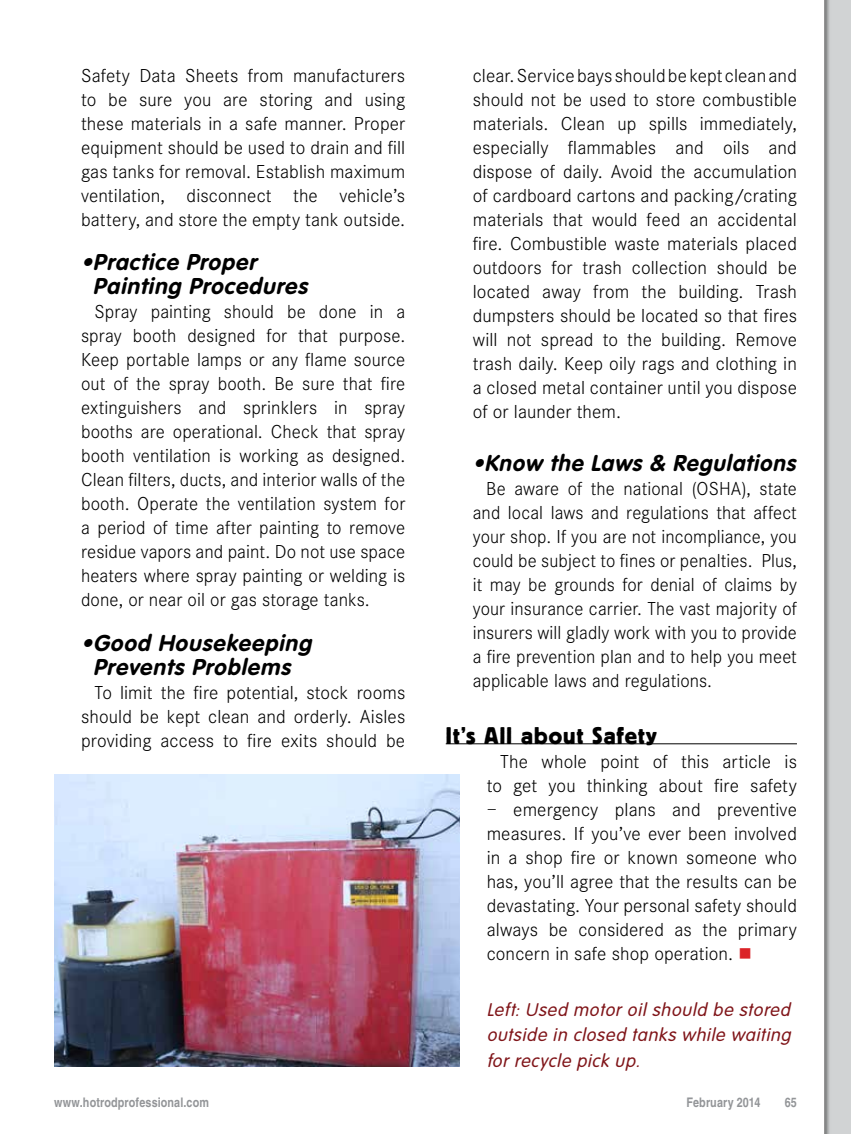
<style>
.page{position:relative;width:851px;height:1134px;background:#fff}
.page>*{position:absolute;margin:0;border:0;box-sizing:border-box;transform-origin:0 0}
.t1{font:24px "Block BE";letter-spacing:.045em;color:#000}
.t2{font:italic 700 22.5px/24px "Corporate Rounded";letter-spacing:.045em;color:#000}
.t3{font:300 19.5px/24px "Corporate S";letter-spacing:.005em;color:#000;text-align:justify}
.t4{font:italic 18px/25.5px "Corporate Rounded";letter-spacing:.045em;color:#801519;text-align:justify}
.t5{font:700 13.2px "Helvetica";letter-spacing:.01em;color:#939598;scale:.82 1}
.s1{color:#db2328}
</style>
<div class="page">
<svg style="left:824px;top:0;width:26px;height:1134px;background:#c5c7c8"></svg>
<hr style="left:446px;top:744px;width:350px;height:1px;background:#000">
<img style="left:54px;top:775px;width:405px;height:291px">
<p class="t3" style="left:81px;top:64px;width:326px">Safety Data Sheets from manufacturers to be sure you are storing and using these materials in a safe manner. Proper equipment should be used to drain and fill gas tanks for removal. Establish maximum ventilation, disconnect the vehicle’s battery, and store the empty tank outside.</p>
<p class="t2" style="left:93px;top:250px;width:216px;text-indent:-12px">•Practice Proper<br>Painting Procedures</p>
<p class="t3" style="left:81px;top:300px;width:326px;text-indent:13px">Spray painting should be done in a spray booth designed for that purpose.<br>Keep portable lamps or any flame source out of the spray booth. Be sure that fire extinguishers and sprinklers in spray booths are operational. Check that spray booth ventilation is working as designed.<br>Clean filters, ducts, and interior walls of the booth. Operate the ventilation system for a period of time after painting to remove residue vapors and paint. Do not use space heaters where spray painting or welding is done, or near oil or gas storage tanks.</p>
<p class="t2" style="left:81px;top:630px;width:231px;text-align:center">•Good Housekeeping<br>Prevents Problems</p>
<p class="t3" style="left:81px;top:681px;width:326px;text-indent:13px">To limit the fire potential, stock rooms should be kept clean and orderly. Aisles providing access to fire exits should be</p>
<p class="t3" style="left:472px;top:64px;width:326px">clear. Service bays should be kept clean and should not be used to store combustible materials. Clean up spills immediately, especially flammables and oils and dispose of daily. Avoid the accumulation of cardboard cartons and packing/crating materials that would feed an accidental fire. Combustible waste materials placed outdoors for trash collection should be located away from the building. Trash dumpsters should be located so that fires will not spread to the building. Remove trash daily. Keep oily rags and clothing in a closed metal container until you dispose of or launder them.</p>
<p class="t2" style="left:472px;top:451px;width:324px">•Know the Laws &amp; Regulations</p>
<p class="t3" style="left:472px;top:477px;width:326px;text-indent:14px">Be aware of the national (OSHA), state and local laws and regulations that affect your shop. If you are not incompliance, you could be subject to fines or penalties. Plus, it may be grounds for denial of claims by your insurance carrier. The vast majority of insurers will gladly work with you to provide a fire prevention plan and to help you meet applicable laws and regulations.</p>
<p class="t1" style="left:446px;top:722px;width:213px">It’s All about Safety</p>
<p class="t3" style="left:486px;top:750px;width:312px;text-align:right">The whole point of this article is to get you thinking about fire safety</p>
<p class="t3" style="left:486px;top:798px;width:312px">– emergency plans and preventive measures. If you’ve ever been involved in a shop fire or known someone who has, you’ll agree that the results can be devastating. Your personal safety should always be considered as the primary concern in safe shop operation. <span class="s1">■</span></p>
<p class="t4" style="left:486px;top:996px;width:305px">Left: Used motor oil should be stored outside in closed tanks while waiting for recycle pick up.</p>
<p class="t5" style="left:54px;top:1094px;width:190px">www.hotrodprofessional.com</p>
<p class="t5" style="left:686px;top:1094px;width:92px">February 2014</p>
<p class="t5" style="left:784px;top:1094px;width:16px">65</p>
</div>
